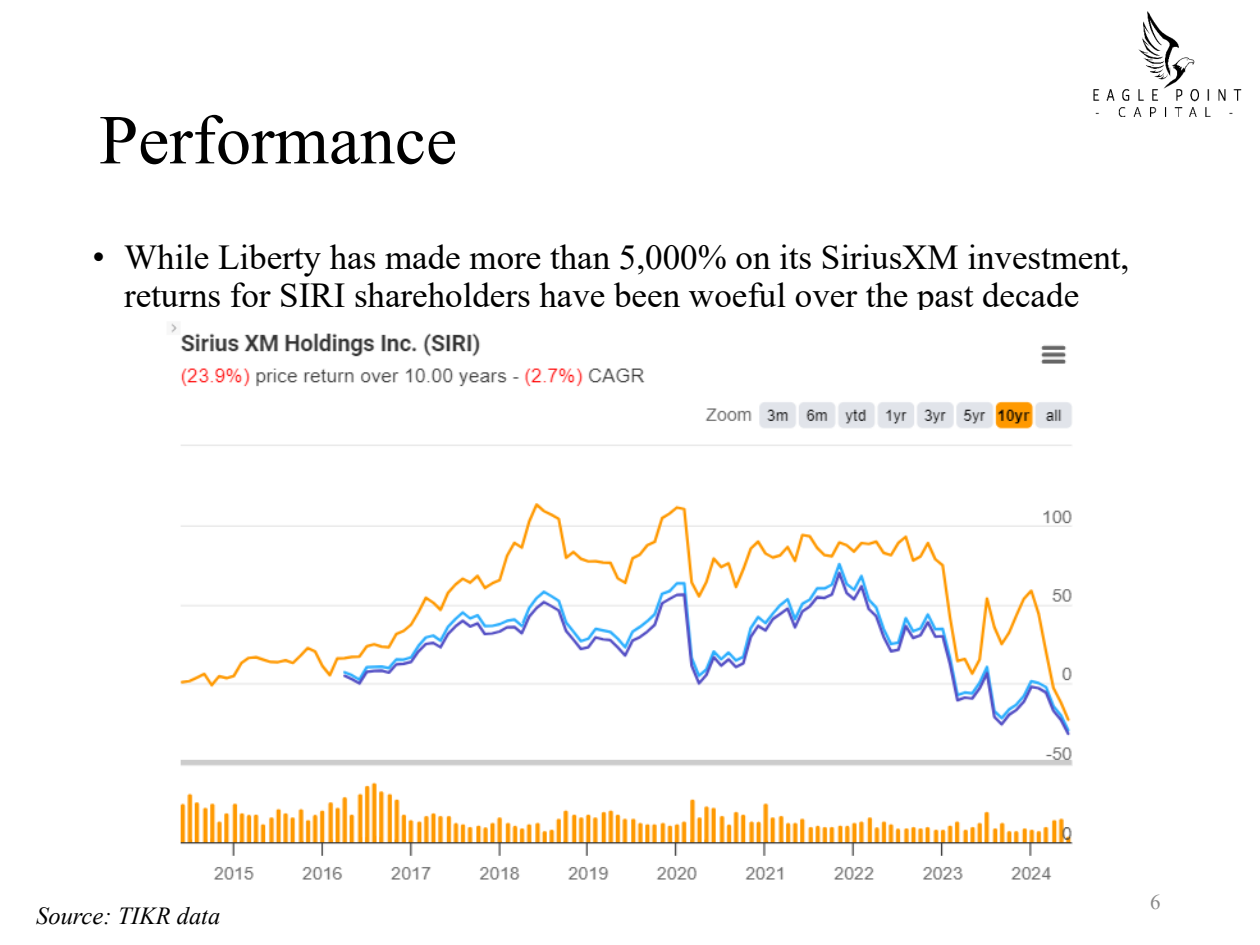
<style>
.page{position:relative;width:1260px;height:945px;background:#fff}
.page>*{position:absolute;margin:0;border:0;box-sizing:border-box;transform-origin:0 0}
.t1{font:70px "Times New Roman";color:#000}
.t2{font:35px/38.1px "Times New Roman";color:#000;text-align:center}
.t3{font:italic 24.5px "Times New Roman";color:#000}
.t4{font:21px "Times New Roman";color:#898989}
.s1{font-family:"Arial"}
</style>
<div class="page">
<img style="left:1093px;top:12px;width:149px;height:105px">
<img style="left:171px;top:323px;width:902px;height:557px">
<h1 class="t1" style="left:99px;top:101px;width:359px">Performance</h1>
<p class="t2" style="left:93px;top:238px;width:1038px"><span class="s1">•</span> While Liberty has made more than 5,000% on its SiriusXM investment, returns for SIRI shareholders have been woeful over the past decade</p>
<p class="t3" style="left:36px;top:902px;width:186px">Source: TIKR data</p>
<p class="t4" style="left:1150px;top:891px;width:12px">6</p>
</div>
